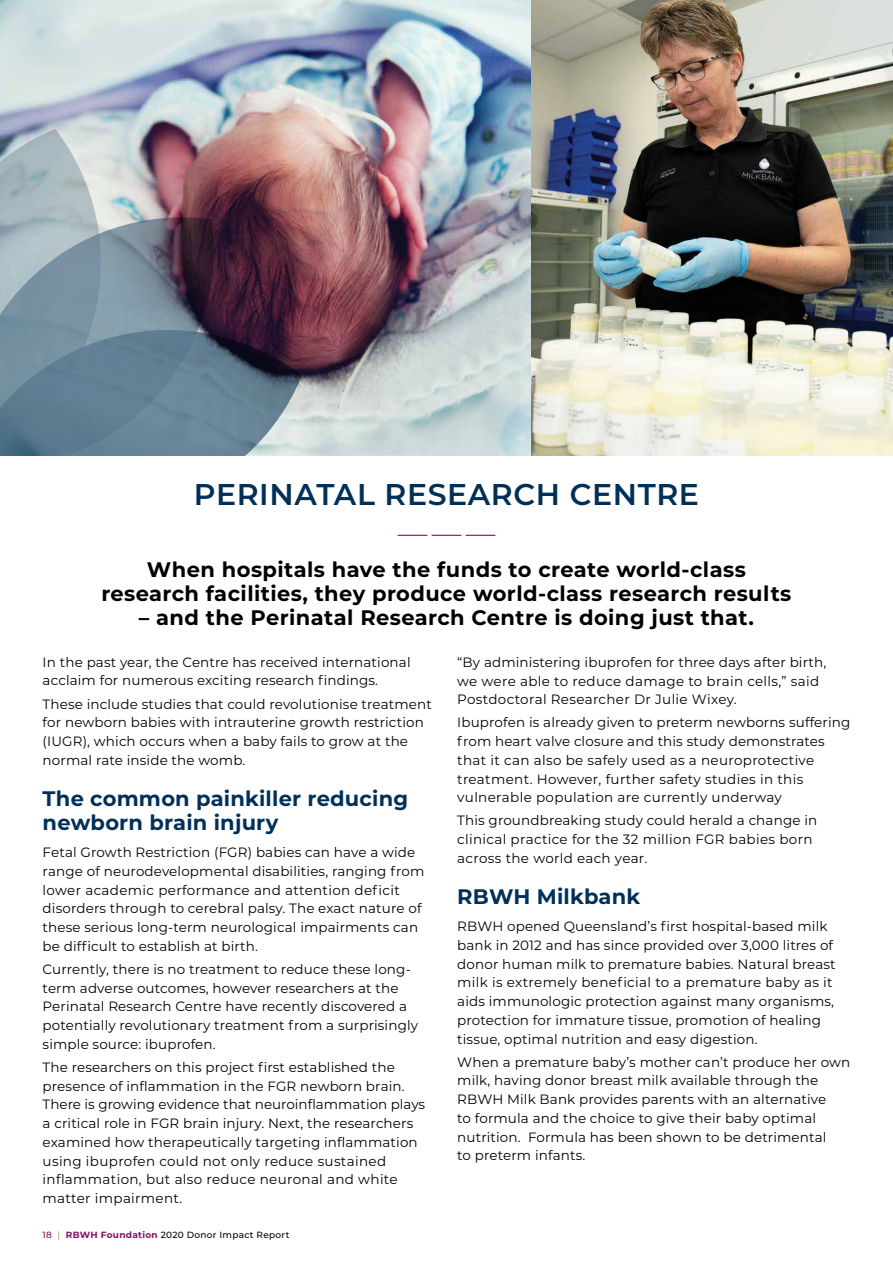
<style>
.page{position:relative;width:893px;height:1263px;background:#fff}
.page>*{position:absolute;margin:0;border:0;box-sizing:border-box;transform-origin:0 0}
.t1{font:600 30px "Montserrat";letter-spacing:.02em;color:#003058}
.t2{font:700 21px/24px "Montserrat";letter-spacing:.02em;color:#000;text-align:center}
.t3{font:700 21px/24px "Montserrat";letter-spacing:.01em;color:#003058}
.t4{font:13.5px/18.8px "Montserrat";letter-spacing:.01em;color:#000}
.t5{font:500 9px "Montserrat";letter-spacing:.03em;color:#000}
.s1{color:#811167}
.s2{color:#c1956c}
.s3{font-weight:700;color:#811167}
</style>
<div class="page">
<hr style="left:892px;top:0;width:1px;height:763px;background:#811167">
<svg style="left:398px;top:535px;width:97px;height:1px"></svg>
<img style="left:0;top:0;width:893px;height:455px">
<img style="left:0;top:129px;width:302px;height:326px">
<h1 class="t1" style="left:194px;top:473px;width:507px">PERINATAL RESEARCH CENTRE</h1>
<h2 class="t2" style="left:101px;top:557px;width:691px">When hospitals have the funds to create world-class research facilities, they produce world-class research results</h2>
<h2 class="t2" style="left:139px;top:605px;width:616px">– and the Perinatal Research Centre is doing just that.</h2>
<p class="t4" style="left:43px;top:652px;width:369px">In the past year, the Centre has received international acclaim for numerous exciting research findings.</p>
<p class="t4" style="left:43px;top:694px;width:391px">These include studies that could revolutionise treatment for newborn babies with intrauterine growth restriction (IUGR), which occurs when a baby fails to grow at the normal rate inside the womb.</p>
<h2 class="t3" style="left:43px;top:785px;width:367px">The common painkiller reducing newborn brain injury</h2>
<p class="t4" style="left:43px;top:842px;width:383px">Fetal Growth Restriction (FGR) babies can have a wide range of neurodevelopmental disabilities, ranging from lower academic performance and attention deficit disorders through to cerebral palsy. The exact nature of these serious long-term neurological impairments can be difficult to establish at birth.</p>
<p class="t4" style="left:43px;top:959px;width:377px">Currently, there is no treatment to reduce these long&shy;term adverse outcomes, however researchers at the Perinatal Research Centre have recently discovered a potentially revolutionary treatment from a surprisingly simple source: ibuprofen.</p>
<p class="t4" style="left:43px;top:1057px;width:384px">The researchers on this project first established the presence of inflammation in the FGR newborn brain.<br>There is growing evidence that neuroinflammation plays a critical role in FGR brain injury. Next, the researchers examined how therapeutically targeting inflammation using ibuprofen could not only reduce sustained inflammation, but also reduce neuronal and white matter impairment.</p>
<p class="t4" style="left:457px;top:652px;width:370px">“By administering ibuprofen for three days after birth, we were able to reduce damage to brain cells,” said<br>Postdoctoral Researcher Dr Julie Wixey.</p>
<p class="t4" style="left:457px;top:713px;width:395px">Ibuprofen is already given to preterm newborns suffering from heart valve closure and this study demonstrates that it can also be safely used as a neuroprotective treatment. However, further safety studies in this vulnerable population are currently underway</p>
<p class="t4" style="left:457px;top:811px;width:361px">This groundbreaking study could herald a change in clinical practice for the 32 million FGR babies born across the world each year.</p>
<h2 class="t3" style="left:457px;top:883px;width:185px">RBWH Milkbank</h2>
<p class="t4" style="left:457px;top:916px;width:380px">RBWH opened Queensland’s first hospital-based milk bank in 2012 and has since provided over 3,000 litres of donor human milk to premature babies. Natural breast milk is extremely beneficial to a premature baby as it aids immunologic protection against many organisms, protection for immature tissue, promotion of healing tissue, optimal nutrition and easy digestion.</p>
<p class="t4" style="left:457px;top:1052px;width:394px">When a premature baby’s mother can’t produce her own milk, having donor breast milk available through the RBWH Milk Bank provides parents with an alternative<br>to formula and the choice to give their baby optimal nutrition. Formula has been shown to be detrimental<br>to preterm infants.</p>
<p class="t5" style="left:43px;top:1228px;width:248px"><span class="s1">18</span> <span class="s2">|</span> <span class="s3">RBWH Foundation</span> 2020 Donor Impact Report</p>
</div>
